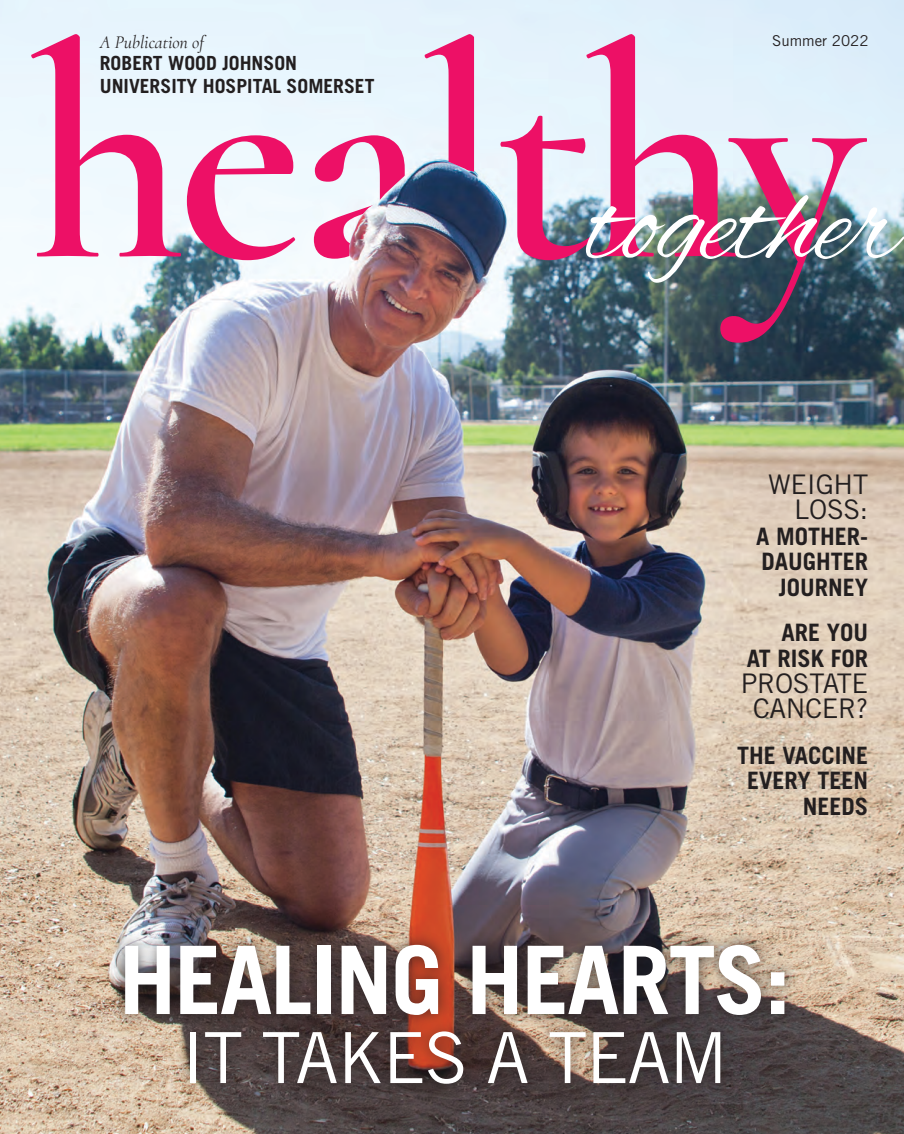
<style>
.page{position:relative;width:904px;height:1134px;background:#fff}
.page>*{position:absolute;margin:0;border:0;box-sizing:border-box;transform-origin:0 0}
.t1{font:600 306.6px "Cormorant";letter-spacing:-.03em;color:#ed1066}
.t2{font:123.45px "Alex Brush";color:#fff}
.t3{font:700 94.5px "Trade Gothic";letter-spacing:-.02em;color:#fff}
.t4{font:70.5px "Trade Gothic";letter-spacing:-.02em;color:#fff}
.t5{font:27px/25.5px "Trade Gothic";letter-spacing:-.01em;color:#231f20;text-align:right}
.t6{font:700 24px/25.5px "Trade Gothic";color:#231f20;text-align:right}
.t7{font:700 19.5px/22.5px "Trade Gothic";color:#231f20}
.t8{font:italic 18px "Cormorant";color:#231f20}
.t9{font:15px "Trade Gothic";color:#231f20}
</style>
<div class="page">
<img style="left:0;top:0;width:904px;height:1134px">
<img style="left:349px;top:160px;width:158px;height:131px">
<div style="left:110px;top:929px;width:689px;height:169px;background:#231f20;opacity:.75"></div>
<h1 class="t1" style="left:31px;top:-29px;width:834px">healthy</h1>
<p class="t8" style="left:100px;top:32px;width:106px">A Publication of</p>
<p class="t9" style="left:772px;top:32px;width:98px">Summer 2022</p>
<p class="t7" style="left:100px;top:52px;width:276px">ROBERT WOOD JOHNSON<br>UNIVERSITY HOSPITAL SOMERSET</p>
<h2 class="t2" style="left:587px;top:155px;width:314px">together</h2>
<p class="t5" style="left:768px;top:471px;width:102px">WEIGHT<br>LOSS:</p>
<p class="t6" style="left:756px;top:523px;width:114px">A MOTHER-<br>DAUGHTER<br>JOURNEY</p>
<p class="t6" style="left:746px;top:620px;width:123px">ARE YOU<br>AT RISK FOR</p>
<p class="t5" style="left:740px;top:670px;width:129px;text-align:center">PROSTATE<br>CANCER?</p>
<p class="t6" style="left:737px;top:742px;width:133px">THE VACCINE<br>EVERY TEEN<br>NEEDS</p>
<h3 class="t3" style="left:119px;top:922px;width:673px">HEALING HEARTS:</h3>
<h3 class="t4" style="left:181px;top:1015px;width:548px">IT TAKES A TEAM</h3>
</div>
